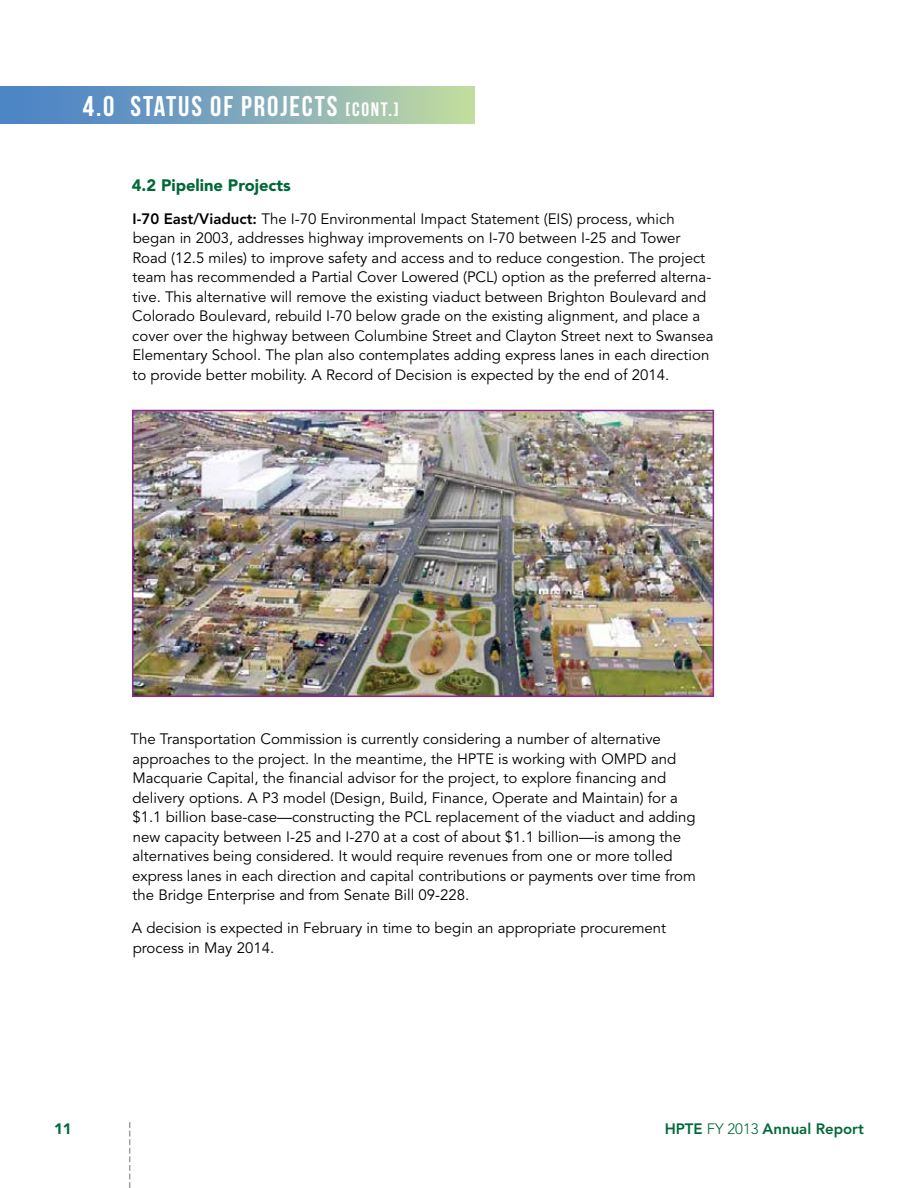
<style>
.page{position:relative;width:918px;height:1188px;background:#fff}
.page>*{position:absolute;margin:0;border:0;box-sizing:border-box;transform-origin:0 0}
.t1{font:28.5px "Bebas Neue";letter-spacing:.065em;color:#fff}
.t2{font:900 16.5px "Avenir";color:#006838}
.t3{font:15px/19.5px "Avenir";color:#000}
.t4{font:800 15px "Avenir";color:#006838}
.t5{font:900 15px "Avenir";color:#006838}
.s1{font-size:19.5px}
.s2{font-weight:800}
.s3{font-weight:300}
</style>
<div class="page">
<svg style="left:129px;top:1122px;width:1px;height:66px"></svg>
<img style="left:135px;top:413px;width:576px;height:281px">
<div style="left:132px;top:410px;width:582px;height:287px;border:2px solid #92278f"></div>
<div style="left:0;top:86px;width:474px;height:37px;background:linear-gradient(to right,#427ccc,#c0d9a5)"></div>
<h1 class="t1" style="left:83px;top:91px;width:317px">4.0 STATUS OF PROJECTS <span class="s1">[CONT.]</span></h1>
<p class="t2" style="left:132px;top:175px;width:161px">4.2 Pipeline Projects</p>
<p class="t3" style="left:132px;top:209px;width:583px"><span class="s2">I-70 East/Viaduct:</span> The I-70 Environmental Impact Statement (EIS) process, which began in 2003, addresses highway improvements on I-70 between I-25 and Tower Road (12.5 miles) to improve safety and access and to reduce congestion. The project team has recommended a Partial Cover Lowered (PCL) option as the preferred alterna&shy;tive. This alternative will remove the existing viaduct between Brighton Boulevard and Colorado Boulevard, rebuild I-70 below grade on the existing alignment, and place a cover over the highway between Columbine Street and Clayton Street next to Swansea Elementary School. The plan also contemplates adding express lanes in each direction to provide better mobility. A Record of Decision is expected by the end of 2014.</p>
<p class="t3" style="left:130px;top:730px;width:567px">The Transportation Commission is currently considering a number of alternative approaches to the project. In the meantime, the HPTE is working with OMPD and Macquarie Capital, the financial advisor for the project, to explore financing and delivery options. A P3 model (Design, Build, Finance, Operate and Maintain) for a $1.1 billion base-case—constructing the PCL replacement of the viaduct and adding new capacity between I-25 and I-270 at a cost of about $1.1 billion—is among the alternatives being considered. It would require revenues from one or more tolled express lanes in each direction and capital contributions or payments over time from the Bridge Enterprise and from Senate Bill 09-228.</p>
<p class="t3" style="left:132px;top:919px;width:536px">A decision is expected in February in time to begin an appropriate procurement process in May 2014.</p>
<p class="t5" style="left:54px;top:1119px;width:19px">11</p>
<p class="t4" style="left:665px;top:1119px;width:201px">HPTE <span class="s3">FY 2013</span> Annual Report</p>
</div>
